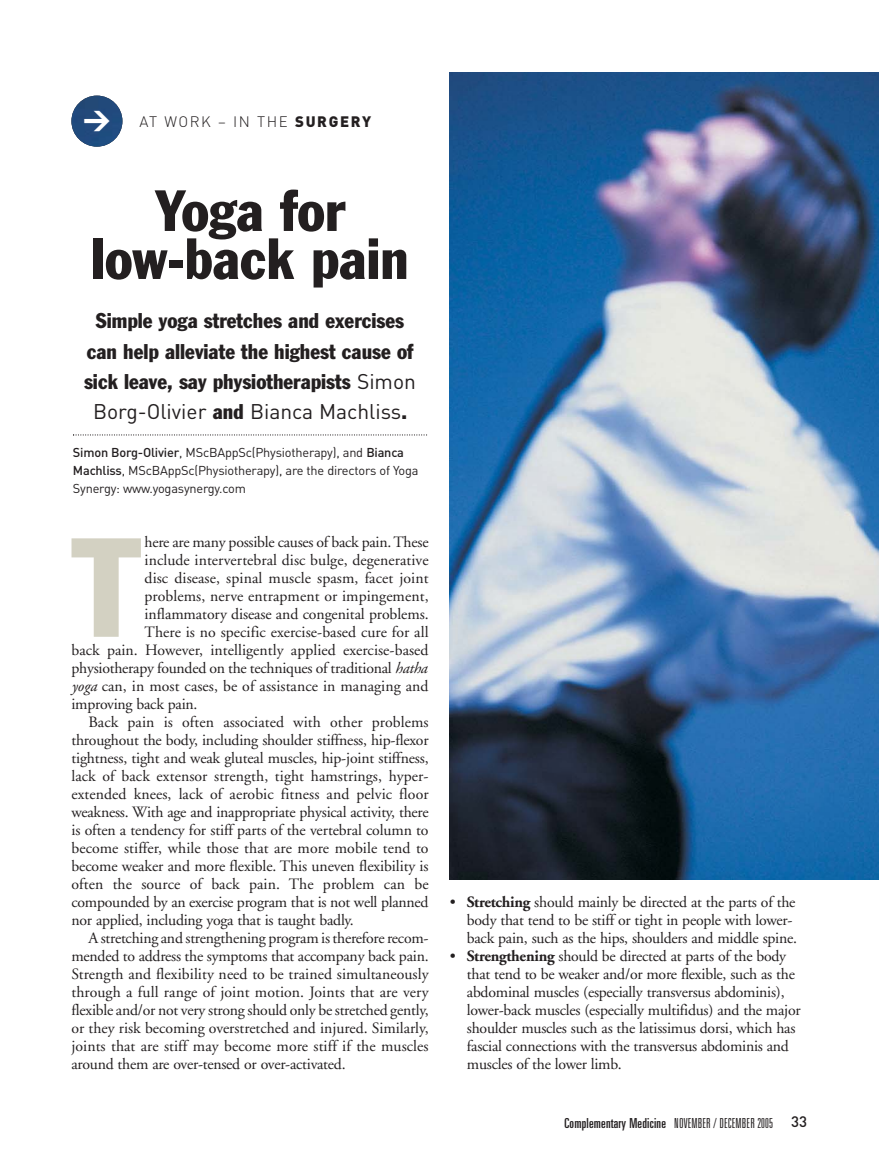
<style>
.page{position:relative;width:879px;height:1160px;background:#fff}
.page>*{position:absolute;margin:0;border:0;box-sizing:border-box;transform-origin:0 0}
.t1{font:condensed 138.15px "Franklin Gothic";color:#d3d1c2}
.t2{font:condensed 57px/48px "Franklin Gothic";color:#231f20;text-align:center}
.t3{font:condensed 21px/30px "Franklin Gothic";color:#231f20;text-align:center}
.t4{font:21px "DIN";color:#231f20}
.t5{font:15.75px/18px "Adobe Garamond";letter-spacing:-.015em;color:#231f20}
.t6{font:15.75px "Adobe Garamond";letter-spacing:.005em;color:#231f20}
.t7{font:300 15px "DIN";letter-spacing:.105em;color:#231f20}
.t8{font:ultra-condensed 13.8px "Univers";letter-spacing:.015em;color:#231f20}
.t9{font:12.75px/18px "DIN";letter-spacing:-.015em;color:#231f20}
.s1{font-weight:900;font-size:27px;color:#fff}
.s2{font-weight:900}
.s3{font-family:"DIN";font-stretch:normal}
.s4{font-family:"Franklin Gothic";font-stretch:condensed}
.s5{font-weight:500}
.s6{font-style:italic}
.s7{font-weight:700}
.s8{font-weight:300}
.s9{font-family:"DIN";font-weight:500;font-stretch:normal;font-size:15px}
</style>
<div class="page">
<div style="left:72px;top:96px;width:50px;height:51px;background:#214a7d;border-radius:50%"></div>
<svg style="left:73px;top:434px;width:354px;height:1px"></svg>
<img style="left:450px;top:72px;width:429px;height:808px">
<p class="t7" style="left:83px;top:116px;width:290px"><span class="s1">&gt;</span> AT WORK – IN THE <span class="s2">SURGERY</span></p>
<h2 class="t2" style="left:91px;top:191px;width:319px">Yoga for low-back pain</h2>
<h3 class="t3" style="left:84px;top:307px;width:333px">Simple yoga stretches and exercises can help alleviate the highest cause of sick leave, say physiotherapists <span class="s3">Simon</span></h3>
<h3 class="t4" style="left:93px;top:403px;width:315px">Borg-Olivier <span class="s4">and</span> Bianca Machliss<span class="s4">.</span></h3>
<p class="t9" style="left:73px;top:444px;width:347px"><span class="s5">Simon Borg-Olivier</span>, MScBAppSc(Physiotherapy), and <span class="s5">Bianca<br>Machliss</span>, MScBAppSc(Physiotherapy), are the directors of Yoga<br>Synergy: www.yogasynergy.com</p>
<h1 class="t1" style="left:73px;top:538px;width:68px">T</h1>
<p class="t5" style="left:145px;top:534px;width:286px">here are many possible causes of back pain. These</p>
<p class="t6" style="left:145px;top:553px;width:286px">include intervertebral disc bulge, degenerative</p>
<p class="t6" style="left:145px;top:571px;width:286px">disc disease, spinal muscle spasm, facet joint</p>
<p class="t6" style="left:145px;top:589px;width:286px">problems, nerve entrapment or impingement,</p>
<p class="t5" style="left:145px;top:606px;width:286px">inflammatory disease and congenital problems.</p>
<p class="t6" style="left:145px;top:625px;width:286px">There is no specific exercise-based cure for all</p>
<p class="t6" style="left:71px;top:643px;width:359px">back pain. However, intelligently applied exercise-based</p>
<p class="t5" style="left:71px;top:660px;width:357px">physiotherapy founded on the techniques of traditional <span class="s6">hatha</span></p>
<p class="t6" style="left:71px;top:679px;width:359px"><span class="s6">yoga</span> can, in most cases, be of assistance in managing and</p>
<p class="t5" style="left:71px;top:696px;width:127px">improving back pain.</p>
<p class="t6" style="left:88px;top:715px;width:342px">Back pain is often associated with other problems</p>
<p class="t5" style="left:71px;top:732px;width:359px">throughout the body, including shoulder stiffness, hip-flexor</p>
<p class="t5" style="left:71px;top:750px;width:359px">tightness, tight and weak gluteal muscles, hip-joint stiffness,</p>
<p class="t6" style="left:71px;top:769px;width:359px">lack of back extensor strength, tight hamstrings, hyper-</p>
<p class="t6" style="left:71px;top:787px;width:359px">extended knees, lack of aerobic fitness and pelvic floor</p>
<p class="t5" style="left:71px;top:804px;width:359px">weakness. With age and inappropriate physical activity, there</p>
<p class="t5" style="left:71px;top:822px;width:359px">is often a tendency for stiff parts of the vertebral column to</p>
<p class="t6" style="left:71px;top:841px;width:359px">become stiffer, while those that are more mobile tend to</p>
<p class="t5" style="left:71px;top:858px;width:359px">become weaker and more flexible. This uneven flexibility is</p>
<p class="t6" style="left:71px;top:877px;width:359px">often the source of back pain. The problem can be</p>
<p class="t5" style="left:71px;top:894px;width:359px">compounded by an exercise program that is not well planned</p>
<p class="t5" style="left:71px;top:912px;width:284px">nor applied, including yoga that is taught badly.</p>
<p class="t5" style="left:88px;top:930px;width:342px">A stretching and strengthening program is therefore recom-</p>
<p class="t5" style="left:71px;top:948px;width:359px">mended to address the symptoms that accompany back pain.</p>
<p class="t6" style="left:71px;top:967px;width:359px">Strength and flexibility need to be trained simultaneously</p>
<p class="t6" style="left:71px;top:985px;width:359px">through a full range of joint motion. Joints that are very</p>
<p class="t5" style="left:71px;top:1002px;width:359px">flexible and/or not very strong should only be stretched gently,</p>
<p class="t5" style="left:71px;top:1020px;width:359px">or they risk becoming overstretched and injured. Similarly,</p>
<p class="t6" style="left:71px;top:1039px;width:359px">joints that are stiff may become more stiff if the muscles</p>
<p class="t5" style="left:71px;top:1056px;width:276px">around them are over-tensed or over-activated.</p>
<p class="t5" style="left:467px;top:894px;width:332px;text-indent:-17px">• <span class="s7">Stretching</span> should mainly be directed at the parts of the body that tend to be stiff or tight in people with lower&shy;back pain, such as the hips, shoulders and middle spine.</p>
<p class="t5" style="left:467px;top:948px;width:335px;text-indent:-17px">• <span class="s7">Strengthening</span> should be directed at parts of the body that tend to be weaker and/or more flexible, such as the abdominal muscles (especially transversus abdominis), lower-back muscles (especially multifidus) and the major shoulder muscles such as the latissimus dorsi, which has fascial connections with the transversus abdominis and muscles of the lower limb.</p>
<p class="t8" style="left:564px;top:1117px;width:244px">Complementary Medicine <span class="s8">NOVEMBER / DECEMBER 2005</span> <span class="s9">33</span></p>
</div>
